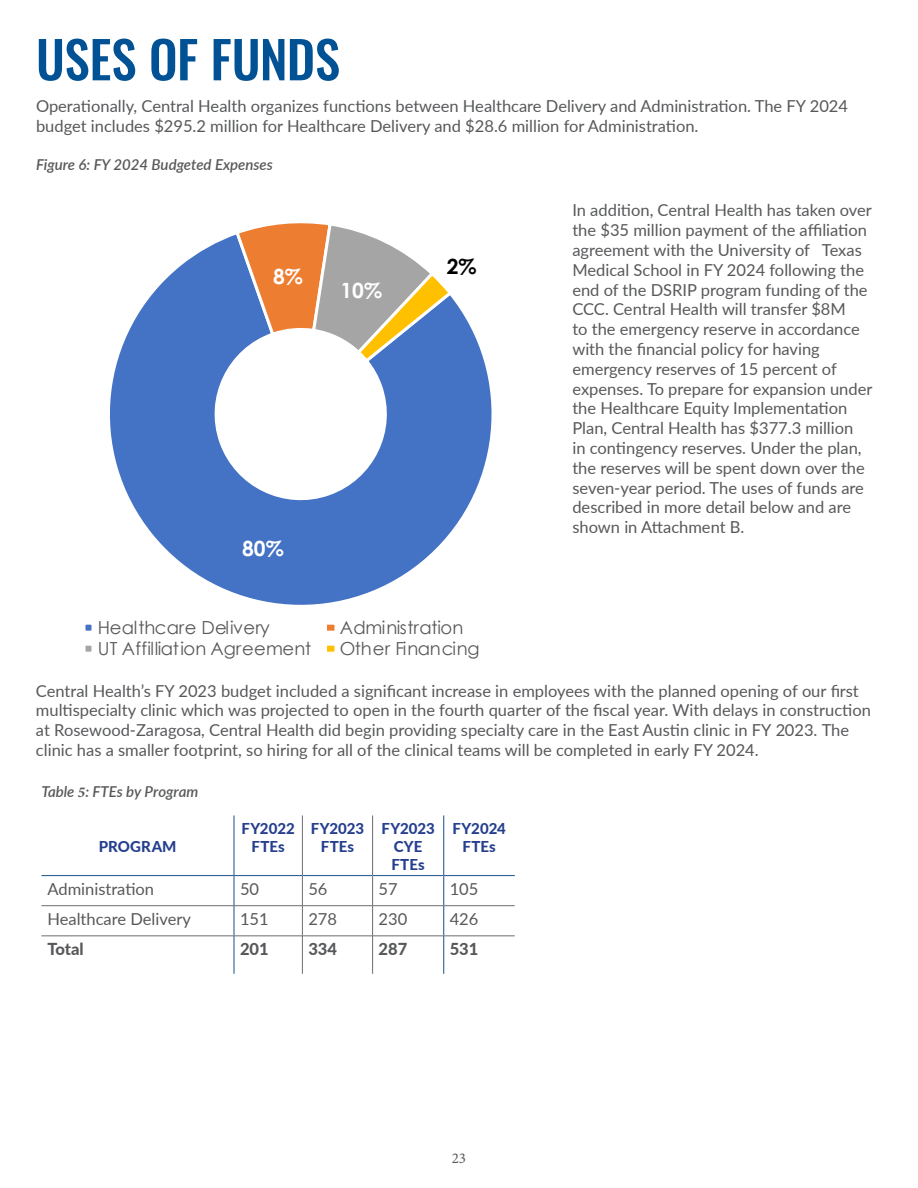
<style>
.page{position:relative;width:918px;height:1188px;background:#fff}
.page>*{position:absolute;margin:0;border:0;box-sizing:border-box;transform-origin:0 0}
.CH__Titles{font:500 51px "Oswald";letter-spacing:-.005em;color:#005294}
.t1{font:700 21px "Century Gothic";color:#fff}
.t2{font:700 21px "Century Gothic";color:#000}
.t3{font:18px "Century Gothic";letter-spacing:-.005em;color:#595959}
.Body_text{font:16.5px/19.8px "Lato";color:#57585a}
.Figures_and_Tables{font:16.5px/19.8px "Lato";color:#57585a}
.Body_text-2{font:800 16.5px "Lato";color:#57585a}
.Figures_and_Tables-2{font:italic 600 15px "Lato";color:#57585a}
.Table_headers{font:800 15px/18px "Lato";letter-spacing:.01em;color:#253f8e;text-align:center}
.t4{font:15px "Minion Pro";color:#57585a}
.s1{font-family:"Minion Pro";font-weight:700}
</style>
<div class="page">
<svg style="left:110px;top:235px;width:382px;height:370px"></svg>
<svg style="left:233px;top:223px;width:221px;height:142px"></svg>
<div style="left:84px;top:623px;width:9px;height:9px;background:#4472c4"></div>
<div style="left:82px;top:622px;width:12px;height:12px;border:3px solid #fff"></div>
<div style="left:326px;top:623px;width:10px;height:9px;background:#ed7d31"></div>
<div style="left:324px;top:622px;width:14px;height:12px;border:3px solid #fff"></div>
<div style="left:84px;top:644px;width:9px;height:9px;background:#a5a5a5"></div>
<div style="left:82px;top:643px;width:12px;height:12px;border:3px solid #fff"></div>
<div style="left:326px;top:644px;width:10px;height:9px;background:#ffc000"></div>
<div style="left:324px;top:643px;width:14px;height:12px;border:3px solid #fff"></div>
<hr style="left:233px;top:815px;width:2px;height:60px;background:#326195">
<hr style="left:443px;top:815px;width:1px;height:60px;background:#326195">
<hr style="left:41px;top:875px;width:193px;height:1px;background:#326195">
<hr style="left:234px;top:875px;width:68px;height:1px;background:#326195">
<hr style="left:233px;top:876px;width:2px;height:30px;background:#326195">
<hr style="left:302px;top:875px;width:71px;height:1px;background:#326195">
<hr style="left:373px;top:875px;width:71px;height:1px;background:#326195">
<hr style="left:444px;top:875px;width:71px;height:1px;background:#326195">
<hr style="left:443px;top:876px;width:1px;height:30px;background:#326195">
<hr style="left:233px;top:906px;width:2px;height:30px;background:#326195">
<hr style="left:443px;top:906px;width:1px;height:30px;background:#326195">
<hr style="left:233px;top:936px;width:2px;height:38px;background:#326195">
<hr style="left:443px;top:936px;width:1px;height:38px;background:#326195">
<hr style="left:302px;top:815px;width:1px;height:60px;background:#6c6d70">
<hr style="left:372px;top:815px;width:1px;height:60px;background:#6c6d70">
<hr style="left:302px;top:876px;width:1px;height:30px;background:#6c6d70">
<hr style="left:372px;top:876px;width:1px;height:30px;background:#6c6d70">
<hr style="left:41px;top:905px;width:193px;height:1px;background:#6c6d70">
<hr style="left:234px;top:905px;width:68px;height:1px;background:#6c6d70">
<hr style="left:302px;top:905px;width:71px;height:1px;background:#6c6d70">
<hr style="left:302px;top:906px;width:1px;height:30px;background:#6c6d70">
<hr style="left:373px;top:905px;width:71px;height:1px;background:#6c6d70">
<hr style="left:372px;top:906px;width:1px;height:30px;background:#6c6d70">
<hr style="left:444px;top:905px;width:71px;height:1px;background:#6c6d70">
<hr style="left:41px;top:936px;width:193px;height:1px;background:#6c6d70">
<hr style="left:234px;top:936px;width:68px;height:1px;background:#6c6d70">
<hr style="left:302px;top:936px;width:71px;height:1px;background:#6c6d70">
<hr style="left:302px;top:936px;width:1px;height:38px;background:#6c6d70">
<hr style="left:373px;top:936px;width:71px;height:1px;background:#6c6d70">
<hr style="left:372px;top:936px;width:1px;height:38px;background:#6c6d70">
<hr style="left:444px;top:936px;width:71px;height:1px;background:#6c6d70">
<p class="CH__Titles" style="left:36px;top:33px;width:306px">USES OF FUNDS</p>
<p class="Body_text" style="left:36px;top:96px;width:814px">Operationally, Central Health organizes functions between Healthcare Delivery and Administration. The FY 2024 budget includes $295.2 million for Healthcare Delivery and $28.6 million for Administration.</p>
<p class="Figures_and_Tables-2" style="left:36px;top:154px;width:238px">Figure 6: FY 2024 Budgeted Expenses</p>
<p class="t1" style="left:273px;top:261px;width:31px">8%</p>
<p class="t1" style="left:341px;top:274px;width:43px">10%</p>
<p class="t2" style="left:447px;top:250px;width:31px">2%</p>
<p class="t1" style="left:242px;top:532px;width:43px">80%</p>
<p class="t3" style="left:98px;top:615px;width:173px">Healthcare Delivery</p>
<p class="t3" style="left:340px;top:615px;width:125px">Administration</p>
<p class="t3" style="left:98px;top:636px;width:215px">UT Affilliation Agreement</p>
<p class="t3" style="left:340px;top:636px;width:141px">Other Financing</p>
<p class="Body_text" style="left:572px;top:200px;width:302px">In addition, Central Health has taken over the $35 million payment of the affiliation agreement with the University of Texas Medical School in FY 2024 following the end of the DSRIP program funding of the CCC. Central Health will transfer $8M<br>to the emergency reserve in accordance with the financial policy for having emergency reserves of 15 percent of expenses. To prepare for expansion under the Healthcare Equity Implementation Plan, Central Health has $377.3 million<br>in contingency reserves. Under the plan, the reserves will be spent down over the seven-year period. The uses of funds are described in more detail below and are shown in Attachment B.</p>
<p class="Figures_and_Tables" style="left:36px;top:680px;width:837px">Central Health’s FY 2023 budget included a significant increase in employees with the planned opening of our first multispecialty clinic which was projected to open in the fourth quarter of the fiscal year. With delays in construction at Rosewood-Zaragosa, Central Health did begin providing specialty care in the East Austin clinic in FY 2023. The clinic has a smaller footprint, so hiring for all of the clinical teams will be completed in early FY 2024.</p>
<p class="Figures_and_Tables-2" style="left:41px;top:780px;width:159px">Table <span class="s1">5</span>: FTEs by Program</p>
<p class="Table_headers" style="left:99px;top:836px;width:79px">PROGRAM</p>
<p class="Table_headers" style="left:241px;top:818px;width:55px">FY2022</p>
<p class="Table_headers" style="left:252px;top:836px;width:35px">FTEs</p>
<p class="Table_headers" style="left:311px;top:818px;width:55px">FY2023</p>
<p class="Table_headers" style="left:321px;top:836px;width:35px">FTEs</p>
<p class="Table_headers" style="left:381px;top:818px;width:55px">FY2023<br>CYE<br>FTEs</p>
<p class="Table_headers" style="left:453px;top:818px;width:55px">FY2024<br>FTEs</p>
<p class="Body_text" style="left:47px;top:878px;width:108px">Administration</p>
<p class="Body_text" style="left:240px;top:878px;width:21px">50</p>
<p class="Body_text" style="left:308px;top:878px;width:21px">56</p>
<p class="Body_text" style="left:379px;top:878px;width:21px">57</p>
<p class="Body_text" style="left:450px;top:878px;width:30px">105</p>
<p class="Body_text" style="left:47px;top:908px;width:145px">Healthcare Delivery</p>
<p class="Body_text" style="left:240px;top:908px;width:30px">151</p>
<p class="Body_text" style="left:308px;top:908px;width:30px">278</p>
<p class="Body_text" style="left:379px;top:908px;width:30px">230</p>
<p class="Body_text" style="left:450px;top:908px;width:30px">426</p>
<p class="Body_text-2" style="left:47px;top:937px;width:38px">Total</p>
<p class="Body_text-2" style="left:240px;top:937px;width:30px">201</p>
<p class="Body_text-2" style="left:308px;top:937px;width:30px">334</p>
<p class="Body_text-2" style="left:379px;top:937px;width:30px">287</p>
<p class="Body_text-2" style="left:450px;top:937px;width:30px">531</p>
<p class="t4" style="left:452px;top:1148px;width:16px">23</p>
</div>
